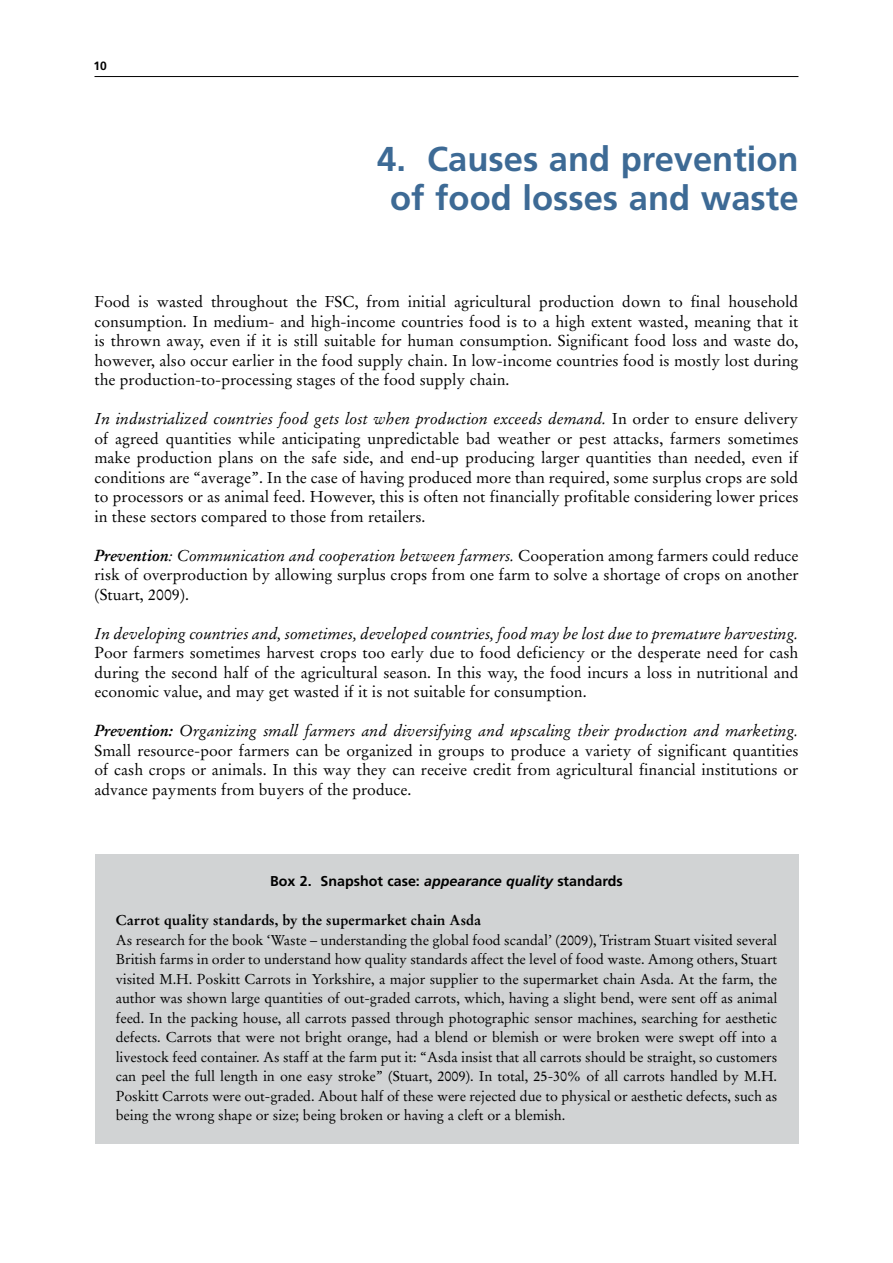
<style>
.page{position:relative;width:893px;height:1263px;background:#fff}
.page>*{position:absolute;margin:0;border:0;box-sizing:border-box;transform-origin:0 0}
.t1{font:700 34.5px/39px "Frutiger LT Std";color:#3d6a95;text-align:center}
.t2{font:15.75px/19.5px "Stempel Garamond LT Std";color:#000;text-align:justify}
.t3{font:italic 15.75px "Stempel Garamond LT Std";color:#000}
.t4{font:14.25px/19.5px "Stempel Garamond LT Std";letter-spacing:-.005em;color:#000;text-align:justify}
.t5{font:700 14.25px "Stempel Garamond LT Std";color:#000}
.t6{font:700 14.25px "Frutiger LT Std";color:#000}
.t7{font:700 12px "Frutiger LT Std";color:#000}
.s1{font-style:italic}
.s2{font-weight:700;font-style:italic}
</style>
<div class="page">
<hr style="left:94px;top:76px;width:704px;height:1px;background:#000">
<div style="left:94px;top:854px;width:704px;height:290px;background:#d1d3d4"></div>
<p class="t7" style="left:94px;top:59px;width:15px">10</p>
<h1 class="t1" style="left:377px;top:139px;width:423px">4. Causes and prevention of food losses and waste</h1>
<p class="t2" style="left:94px;top:292px;width:705px">Food is wasted throughout the FSC, from initial agricultural production down to final household consumption. In medium- and high-income countries food is to a high extent wasted, meaning that it is thrown away, even if it is still suitable for human consumption. Significant food loss and waste do, however, also occur earlier in the food supply chain. In low-income countries food is mostly lost during the production-to-processing stages of the food supply chain.</p>
<p class="t2" style="left:94px;top:409px;width:705px"><span class="s1">In industrialized countries food gets lost when production exceeds demand.</span> In order to ensure delivery of agreed quantities while anticipating unpredictable bad weather or pest attacks, farmers sometimes make production plans on the safe side, and end-up producing larger quantities than needed, even if conditions are “average”. In the case of having produced more than required, some surplus crops are sold to processors or as animal feed. However, this is often not financially profitable considering lower prices in these sectors compared to those from retailers.</p>
<p class="t2" style="left:94px;top:546px;width:706px"><span class="s2">Prevention</span><span class="s1">: Communication and cooperation between farmers.</span> Cooperation among farmers could reduce risk of overproduction by allowing surplus crops from one farm to solve a shortage of crops on another (Stuart, 2009).</p>
<p class="t3" style="left:94px;top:624px;width:705px">In developing countries and, sometimes, developed countries, food may be lost due to premature harvesting.</p>
<p class="t2" style="left:94px;top:643px;width:705px">Poor farmers sometimes harvest crops too early due to food deficiency or the desperate need for cash during the second half of the agricultural season. In this way, the food incurs a loss in nutritional and economic value, and may get wasted if it is not suitable for consumption.</p>
<p class="t2" style="left:94px;top:721px;width:706px"><span class="s2">Prevention:</span> <span class="s1">Organizing small farmers and diversifying and upscaling their production and marketing.<br></span>Small resource-poor farmers can be organized in groups to produce a variety of significant quantities of cash crops or animals. In this way they can receive credit from agricultural financial institutions or advance payments from buyers of the produce.</p>
<p class="t6" style="left:270px;top:873px;width:354px">Box 2. Snapshot case: <span class="s1">appearance quality</span> standards</p>
<p class="t5" style="left:116px;top:912px;width:367px">Carrot quality standards, by the supermarket chain Asda</p>
<p class="t4" style="left:116px;top:930px;width:663px">As research for the book ‘Waste – understanding the global food scandal’ (2009), Tristram Stuart visited several British farms in order to understand how quality standards affect the level of food waste. Among others, Stuart visited M.H. Poskitt Carrots in Yorkshire, a major supplier to the supermarket chain Asda. At the farm, the author was shown large quantities of out-graded carrots, which, having a slight bend, were sent off as animal feed. In the packing house, all carrots passed through photographic sensor machines, searching for aesthetic defects. Carrots that were not bright orange, had a blend or blemish or were broken were swept off into a livestock feed container. As staff at the farm put it: “Asda insist that all carrots should be straight, so customers can peel the full length in one easy stroke” (Stuart, 2009). In total, 25-30% of all carrots handled by M.H.<br>Poskitt Carrots were out-graded. About half of these were rejected due to physical or aesthetic defects, such as being the wrong shape or size; being broken or having a cleft or a blemish.</p>
</div>
